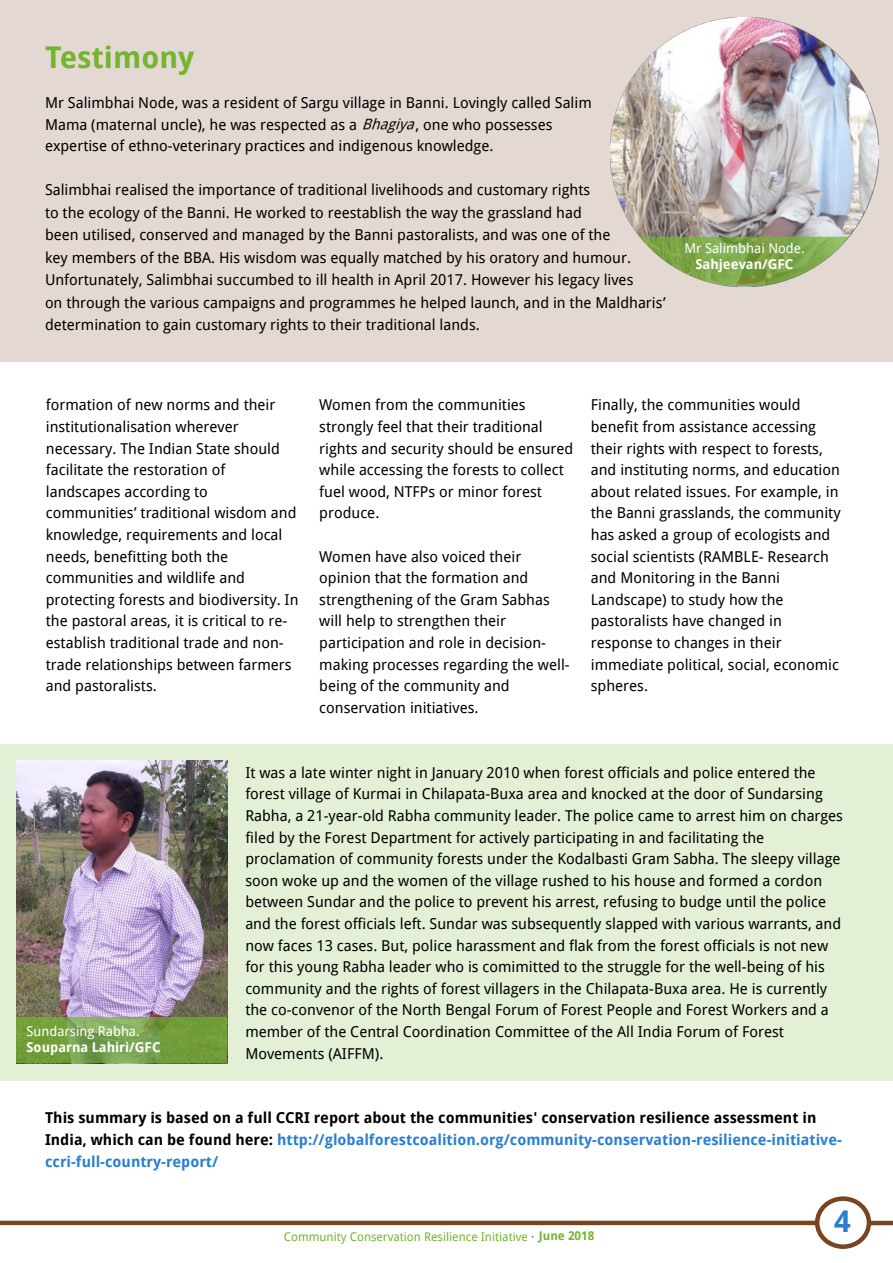
<style>
.page{position:relative;width:893px;height:1263px;background:#fff}
.page>*{position:absolute;margin:0;border:0;box-sizing:border-box;transform-origin:0 0}
.t1{font:700 30px "Droid Sans";color:#74b52f}
.t2{font:700 30px "Droid Sans";color:#2a7fd1}
.t3{font:15px/21.6px "Droid Sans";color:#000}
.t4{font:700 15px/21.6px "Droid Sans";color:#000}
.t5{font:13.5px "Droid Sans";color:#fff}
.t6{font:700 13.5px "Droid Sans";color:#fff}
.t7{font:12px "Droid Sans";color:#74b52f}
.s1{color:#2a7fd1}
.s2{color:#1c9305}
.s3{font-weight:700}
</style>
<div class="page">
<div style="left:0;top:744px;width:893px;height:336px;background:#e3f0d5"></div>
<div style="left:0;top:0;width:893px;height:362px;background:#e4d9d2"></div>
<img style="left:610px;top:18px;width:269px;height:219px">
<svg style="left:639px;top:237px;width:210px;height:50px"></svg>
<hr style="left:870px;top:1221px;width:23px;height:4px;background:#784421">
<div style="left:815px;top:1196px;width:56px;height:53px;border:4px solid #784421;border-radius:50%"></div>
<hr style="left:0;top:1221px;width:815px;height:4px;background:#784421">
<img style="left:364px;top:118px;width:51px;height:15px">
<img style="left:16px;top:761px;width:211px;height:256px">
<div style="left:16px;top:1017px;width:211px;height:46px;background:#74b52f;opacity:.7"></div>
<h1 class="t1" style="left:45px;top:40px;width:151px">Testimony</h1>
<p class="t3" style="left:45px;top:92px;width:548px">Mr Salimbhai Node, was a resident of Sargu village in Banni. Lovingly called Salim<br>Mama (maternal uncle), he was respected as a</p>
<p class="t3" style="left:45px;top:114px;width:509px;text-indent:371px">, one who possesses expertise of ethno-veterinary practices and indigenous knowledge.</p>
<p class="t3" style="left:45px;top:179px;width:622px;line-height:22.5px">Salimbhai realised the importance of traditional livelihoods and customary rights<br>to the ecology of the Banni. He worked to reestablish the way the grassland had<br>been utilised, conserved and managed by the Banni pastoralists, and was one of the<br>key members of the BBA. His wisdom was equally matched by his oratory and humour.<br>Unfortunately, Salimbhai succumbed to ill health in April 2017. However his legacy lives<br>on through the various campaigns and programmes he helped launch, and in the Maldharis’ determination to gain customary rights to their traditional lands.</p>
<p class="t5" style="left:684px;top:240px;width:122px">Mr Salimbhai Node.</p>
<p class="t6" style="left:696px;top:256px;width:99px">Sahjeevan/GFC</p>
<p class="t3" style="left:46px;top:394px;width:254px">formation of new norms and their institutionalisation wherever necessary. The Indian State should facilitate the restoration of landscapes according to communities’ traditional wisdom and knowledge, requirements and local needs, benefitting both the communities and wildlife and protecting forests and biodiversity. In the pastoral areas, it is critical to re&shy;establish traditional trade and non&shy;trade relationships between farmers and pastoralists.</p>
<p class="t3" style="left:319px;top:394px;width:256px">Women from the communities strongly feel that their traditional rights and security should be ensured while accessing the forests to collect fuel wood, NTFPs or minor forest produce.</p>
<p class="t3" style="left:319px;top:546px;width:252px">Women have also voiced their opinion that the formation and strengthening of the Gram Sabhas will help to strengthen their participation and role in decision&shy;making processes regarding the well&shy;being of the community and conservation initiatives.</p>
<p class="t3" style="left:591px;top:394px;width:251px">Finally, the communities would benefit from assistance accessing their rights with respect to forests, and instituting norms, and education about related issues. For example, in the Banni grasslands, the community has asked a group of ecologists and social scientists (RAMBLE- Research and Monitoring in the Banni<br>Landscape) to study how the pastoralists have changed in response to changes in their immediate political, social, economic spheres.</p>
<p class="t5" style="left:27px;top:1024px;width:115px">Sundarsing Rabha.</p>
<p class="t6" style="left:27px;top:1040px;width:136px">Souparna Lahiri/GFC</p>
<p class="t3" style="left:245px;top:762px;width:599px">It was a late winter night in January 2010 when forest officials and police entered the forest village of Kurmai in Chilapata-Buxa area and knocked at the door of Sundarsing Rabha, a 21-year-old Rabha community leader. The police came to arrest him on charges filed by the Forest Department for actively participating in and facilitating the proclamation of community forests under the Kodalbasti Gram Sabha. The sleepy village soon woke up and the women of the village rushed to his house and formed a cordon between Sundar and the police to prevent his arrest, refusing to budge until the police and the forest officials left. Sundar was subsequently slapped with various warrants, and now faces 13 cases. But, police harassment and flak from the forest officials is not new for this young Rabha leader who is comimitted to the struggle for the well-being of his community and the rights of forest villagers in the Chilapata-Buxa area. He is currently the co-convenor of the North Bengal Forum of Forest People and Forest Workers and a member of the Central Coordination Committee of the All India Forum of Forest Movements (AIFFM).</p>
<p class="t4" style="left:45px;top:1107px;width:798px">This summary is based on a full CCRI report about the communities' conservation resilience assessment in<br>India, which can be found here: <span class="s1">http://globalforestcoalition.org/community-conservation-resilience-initiative&shy;ccri-full-country-report/</span></p>
<p class="t7" style="left:284px;top:1229px;width:312px">Community Conservation Resilience Initiative <span class="s2">·</span> <span class="s3">June 2018</span></p>
<h1 class="t2" style="left:834px;top:1204px;width:18px">4</h1>
</div>
